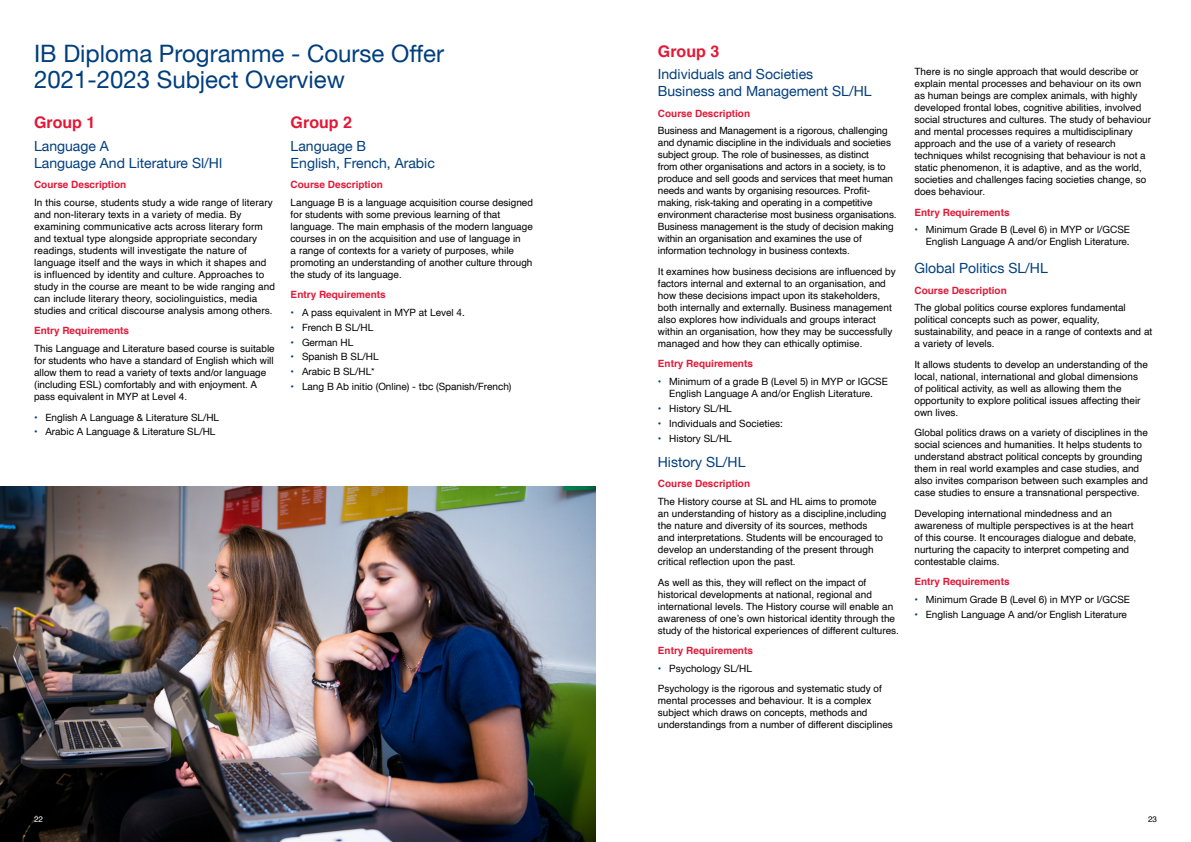
<style>
.page{position:relative;width:1191px;height:842px;background:#fff}
.page>*{position:absolute;margin:0;border:0;box-sizing:border-box;transform-origin:0 0}
.t1{font:24px/26px "Helvetica Neue LT Arabic";color:#003e7e}
.t2{font:700 16px "Helvetica";color:#e31837}
.t3{font:14px/16.8px "Helvetica Neue LT Arabic";color:#003e7e}
.t4{font:10px/12px "Helvetica";color:#000}
.t5{font:10px/12px "Helvetica Neue LT Arabic";color:#000;text-align:center}
.t6{font:700 10px "Helvetica";color:#e31837}
.t7{font:8px "Helvetica";color:#000}
.t8{font:8px "Helvetica";color:#fff}
.s1{font-family:"Helvetica";color:#003e7e}
</style>
<div class="page">
<img style="left:0;top:486px;width:595px;height:356px">
<h1 class="t1" style="left:34px;top:41px;width:411px">IB Diploma Programme - Course Offer<br>2021-2023 Subject Overview</h1>
<h2 class="t2" style="left:34px;top:110px;width:63px">Group 1</h2>
<h3 class="t3" style="left:34px;top:138px;width:190px">Language A<br>Language And Literature Sl/Hl</h3>
<p class="t6" style="left:34px;top:177px;width:94px">Course Description</p>
<p class="t4" style="left:34px;top:197px;width:242px">In this course, students study a wide range of literary and non-literary texts in a variety of media. By examining communicative acts across literary form and textual type alongside appropriate secondary readings, students will investigate the nature of language itself and the ways in which it shapes and is influenced by identity and culture. Approaches to study in the course are meant to be wide ranging and can include literary theory, sociolinguistics, media studies and critical discourse analysis among others.</p>
<p class="t6" style="left:34px;top:323px;width:97px">Entry Requirements</p>
<p class="t4" style="left:34px;top:343px;width:242px">This Language and Literature based course is suitable for students who have a standard of English which will allow them to read a variety of texts and/or language (including ESL) comfortably and with enjoyment. A pass equivalent in MYP at Level 4.</p>
<p class="t5" style="left:34px;top:411px;width:187px"><span class="s1">•</span> English A Language &amp; Literature SL/HL</p>
<p class="t5" style="left:34px;top:426px;width:183px"><span class="s1">•</span> Arabic A Language &amp; Literature SL/HL</p>
<h2 class="t2" style="left:291px;top:110px;width:63px">Group 2</h2>
<h3 class="t3" style="left:291px;top:138px;width:146px">Language B<br>English, French, Arabic</h3>
<p class="t6" style="left:291px;top:177px;width:94px">Course Description</p>
<p class="t4" style="left:291px;top:197px;width:244px">Language B is a language acquisition course designed for students with some previous learning of that language. The main emphasis of the modern language courses in on the acquisition and use of language in<br>a range of contexts for a variety of purposes, while promoting an understanding of another culture through the study of its language.</p>
<p class="t6" style="left:291px;top:287px;width:97px">Entry Requirements</p>
<p class="t5" style="left:291px;top:307px;width:176px"><span class="s1">•</span> A pass equivalent in MYP at Level 4.</p>
<p class="t5" style="left:291px;top:321px;width:84px"><span class="s1">•</span> French B SL/HL</p>
<p class="t5" style="left:291px;top:336px;width:64px"><span class="s1">•</span> German HL</p>
<p class="t5" style="left:291px;top:351px;width:90px"><span class="s1">•</span> Spanish B SL/HL</p>
<p class="t5" style="left:291px;top:366px;width:86px"><span class="s1">•</span> Arabic B SL/HL*</p>
<p class="t5" style="left:291px;top:381px;width:222px"><span class="s1">•</span> Lang B Ab initio (Online) - tbc (Spanish/French)</p>
<p class="t8" style="left:34px;top:813px;width:10px">22</p>
<h2 class="t2" style="left:658px;top:38px;width:63px">Group 3</h2>
<h3 class="t3" style="left:658px;top:66px;width:215px">Individuals and Societies<br>Business and Management SL/HL</h3>
<p class="t6" style="left:658px;top:105px;width:94px">Course Description</p>
<p class="t4" style="left:658px;top:125px;width:240px">Business and Management is a rigorous, challenging and dynamic discipline in the individuals and societies subject group. The role of businesses, as distinct<br>from other organisations and actors in a society, is to produce and sell goods and services that meet human needs and wants by organising resources. Profit&shy;making, risk-taking and operating in a competitive environment characterise most business organisations.<br>Business management is the study of decision making within an organisation and examines the use of information technology in business contexts.</p>
<p class="t4" style="left:658px;top:266px;width:239px">It examines how business decisions are influenced by factors internal and external to an organisation, and how these decisions impact upon its stakeholders, both internally and externally. Business management also explores how individuals and groups interact within an organisation, how they may be successfully managed and how they can ethically optimise.</p>
<p class="t6" style="left:658px;top:356px;width:97px">Entry Requirements</p>
<p class="t5" style="left:658px;top:376px;width:231px"><span class="s1">•</span> Minimum of a grade B (Level 5) in MYP or IGCSE<br>English Language A and/or English Literature.</p>
<p class="t5" style="left:658px;top:402px;width:75px"><span class="s1">•</span> History SL/HL</p>
<p class="t5" style="left:658px;top:417px;width:127px"><span class="s1">•</span> Individuals and Societies:</p>
<p class="t5" style="left:658px;top:432px;width:75px"><span class="s1">•</span> History SL/HL</p>
<h3 class="t3" style="left:658px;top:454px;width:89px">History SL/HL</h3>
<p class="t6" style="left:658px;top:476px;width:94px">Course Description</p>
<p class="t4" style="left:658px;top:496px;width:230px">The History course at SL and HL aims to promote an understanding of history as a discipline,including the nature and diversity of its sources, methods and interpretations. Students will be encouraged to develop an understanding of the present through critical reflection upon the past.</p>
<p class="t4" style="left:658px;top:576px;width:243px">As well as this, they will reflect on the impact of historical developments at national, regional and international levels. The History course will enable an awareness of one’s own historical identity through the study of the historical experiences of different cultures.</p>
<p class="t6" style="left:658px;top:642px;width:97px">Entry Requirements</p>
<p class="t5" style="left:658px;top:662px;width:96px"><span class="s1">•</span> Psychology SL/HL</p>
<p class="t4" style="left:658px;top:683px;width:236px">Psychology is the rigorous and systematic study of mental processes and behaviour. It is a complex subject which draws on concepts, methods and understandings from a number of different disciplines</p>
<p class="t4" style="left:914px;top:66px;width:238px">There is no single approach that would describe or explain mental processes and behaviour on its own as human beings are complex animals, with highly developed frontal lobes, cognitive abilities, involved social structures and cultures. The study of behaviour and mental processes requires a multidisciplinary approach and the use of a variety of research techniques whilst recognising that behaviour is not a static phenomenon, it is adaptive, and as the world, societies and challenges facing societies change, so does behaviour.</p>
<p class="t6" style="left:914px;top:204px;width:97px">Entry Requirements</p>
<p class="t5" style="left:914px;top:224px;width:217px;text-align:right"><span class="s1">•</span> Minimum Grade B (Level 6) in MYP or I/GCSE<br>English Language A and/or English Literature.</p>
<h3 class="t3" style="left:914px;top:260px;width:135px">Global Politics SL/HL</h3>
<p class="t6" style="left:914px;top:282px;width:94px">Course Description</p>
<p class="t4" style="left:914px;top:302px;width:239px">The global politics course explores fundamental political concepts such as power, equality, sustainability, and peace in a range of contexts and at a variety of levels.</p>
<p class="t4" style="left:914px;top:359px;width:235px">It allows students to develop an understanding of the local, national, international and global dimensions of political activity, as well as allowing them the opportunity to explore political issues affecting their own lives.</p>
<p class="t4" style="left:914px;top:427px;width:235px">Global politics draws on a variety of disciplines in the social sciences and humanities. It helps students to understand abstract political concepts by grounding them in real world examples and case studies, and also invites comparison between such examples and case studies to ensure a transnational perspective.</p>
<p class="t4" style="left:914px;top:508px;width:223px">Developing international mindedness and an awareness of multiple perspectives is at the heart of this course. It encourages dialogue and debate, nurturing the capacity to interpret competing and contestable claims.</p>
<p class="t6" style="left:914px;top:574px;width:97px">Entry Requirements</p>
<p class="t5" style="left:914px;top:593px;width:217px"><span class="s1">•</span> Minimum Grade B (Level 6) in MYP or I/GCSE</p>
<p class="t5" style="left:914px;top:608px;width:214px"><span class="s1">•</span> English Language A and/or English Literature</p>
<p class="t7" style="left:1148px;top:813px;width:10px">23</p>
</div>
